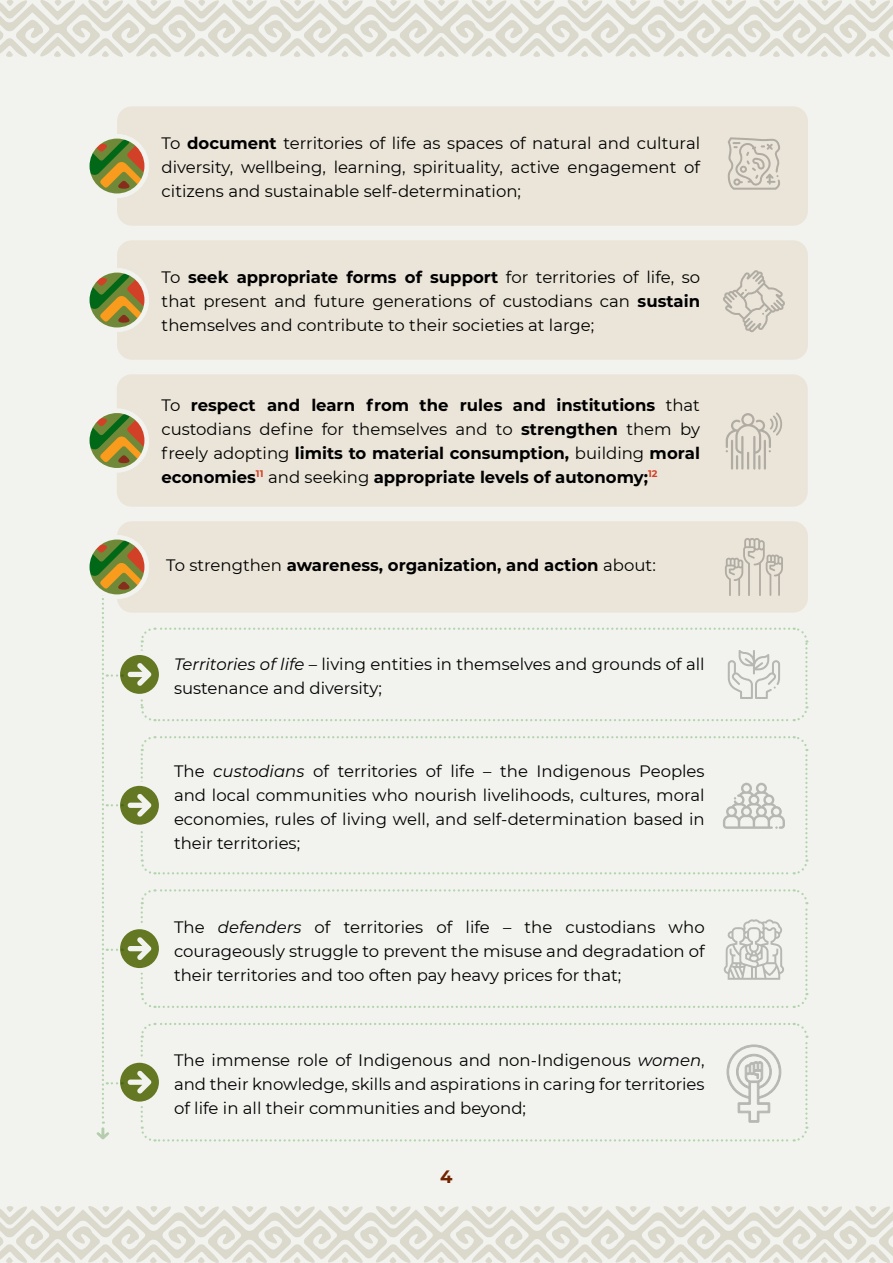
<style>
.page{position:relative;width:893px;height:1263px;background:#f2f3ee}
.page>*{position:absolute;margin:0;border:0;box-sizing:border-box;transform-origin:0 0}
.t1{font:700 18px "Montserrat";color:#712300}
.t2{font:16.5px/24px "Montserrat";color:#000;text-align:justify}
.t3{font:700 16.5px/24px "Montserrat";color:#000;text-align:justify}
.s1{font-weight:700}
.s2{font-weight:400}
.s3{font-style:italic}
</style>
<div class="page">
<svg style="left:7px;top:0;width:20px;height:3px"></svg>
<svg style="left:6px;top:54px;width:21px;height:3px"></svg>
<svg style="left:88px;top:0;width:35px;height:3px"></svg>
<svg style="left:40px;top:0;width:35px;height:3px"></svg>
<svg style="left:40px;top:54px;width:35px;height:3px"></svg>
<svg style="left:88px;top:54px;width:35px;height:3px"></svg>
<svg style="left:184px;top:0;width:35px;height:3px"></svg>
<svg style="left:136px;top:0;width:35px;height:3px"></svg>
<svg style="left:136px;top:54px;width:35px;height:3px"></svg>
<svg style="left:184px;top:54px;width:35px;height:3px"></svg>
<svg style="left:280px;top:0;width:35px;height:3px"></svg>
<svg style="left:232px;top:0;width:35px;height:3px"></svg>
<svg style="left:232px;top:54px;width:35px;height:3px"></svg>
<svg style="left:280px;top:54px;width:35px;height:3px"></svg>
<svg style="left:376px;top:0;width:35px;height:3px"></svg>
<svg style="left:328px;top:0;width:35px;height:3px"></svg>
<svg style="left:328px;top:54px;width:35px;height:3px"></svg>
<svg style="left:376px;top:54px;width:35px;height:3px"></svg>
<svg style="left:424px;top:54px;width:35px;height:3px"></svg>
<svg style="left:472px;top:0;width:35px;height:3px"></svg>
<svg style="left:424px;top:0;width:35px;height:3px"></svg>
<svg style="left:472px;top:54px;width:35px;height:3px"></svg>
<svg style="left:567px;top:0;width:36px;height:3px"></svg>
<svg style="left:520px;top:0;width:35px;height:3px"></svg>
<svg style="left:520px;top:54px;width:35px;height:3px"></svg>
<svg style="left:567px;top:54px;width:35px;height:3px"></svg>
<svg style="left:663px;top:0;width:35px;height:3px"></svg>
<svg style="left:615px;top:0;width:36px;height:3px"></svg>
<svg style="left:615px;top:54px;width:35px;height:3px"></svg>
<svg style="left:663px;top:54px;width:35px;height:3px"></svg>
<svg style="left:759px;top:0;width:35px;height:3px"></svg>
<svg style="left:711px;top:0;width:35px;height:3px"></svg>
<svg style="left:711px;top:54px;width:35px;height:3px"></svg>
<svg style="left:759px;top:54px;width:35px;height:3px"></svg>
<svg style="left:807px;top:0;width:35px;height:3px"></svg>
<svg style="left:855px;top:0;width:35px;height:3px"></svg>
<svg style="left:807px;top:54px;width:35px;height:3px"></svg>
<svg style="left:855px;top:54px;width:35px;height:3px"></svg>
<svg style="left:0;top:3px;width:893px;height:51px;fill:#dbd8cd"></svg>
<svg style="left:7px;top:1206px;width:20px;height:3px"></svg>
<svg style="left:6px;top:1260px;width:21px;height:3px"></svg>
<svg style="left:88px;top:1206px;width:35px;height:3px"></svg>
<svg style="left:40px;top:1206px;width:35px;height:3px"></svg>
<svg style="left:40px;top:1260px;width:35px;height:3px"></svg>
<svg style="left:88px;top:1260px;width:35px;height:3px"></svg>
<svg style="left:184px;top:1206px;width:35px;height:3px"></svg>
<svg style="left:136px;top:1206px;width:35px;height:3px"></svg>
<svg style="left:136px;top:1260px;width:35px;height:3px"></svg>
<svg style="left:184px;top:1260px;width:35px;height:3px"></svg>
<svg style="left:280px;top:1206px;width:35px;height:3px"></svg>
<svg style="left:232px;top:1206px;width:35px;height:3px"></svg>
<svg style="left:232px;top:1260px;width:35px;height:3px"></svg>
<svg style="left:280px;top:1260px;width:35px;height:3px"></svg>
<svg style="left:376px;top:1206px;width:35px;height:3px"></svg>
<svg style="left:328px;top:1206px;width:35px;height:3px"></svg>
<svg style="left:328px;top:1260px;width:35px;height:3px"></svg>
<svg style="left:376px;top:1260px;width:35px;height:3px"></svg>
<svg style="left:424px;top:1260px;width:35px;height:3px"></svg>
<svg style="left:472px;top:1206px;width:35px;height:3px"></svg>
<svg style="left:424px;top:1206px;width:35px;height:3px"></svg>
<svg style="left:472px;top:1260px;width:35px;height:3px"></svg>
<svg style="left:567px;top:1206px;width:36px;height:3px"></svg>
<svg style="left:520px;top:1206px;width:35px;height:3px"></svg>
<svg style="left:520px;top:1260px;width:35px;height:3px"></svg>
<svg style="left:567px;top:1260px;width:35px;height:3px"></svg>
<svg style="left:663px;top:1206px;width:35px;height:3px"></svg>
<svg style="left:615px;top:1206px;width:36px;height:3px"></svg>
<svg style="left:615px;top:1260px;width:35px;height:3px"></svg>
<svg style="left:663px;top:1260px;width:35px;height:3px"></svg>
<svg style="left:759px;top:1206px;width:35px;height:3px"></svg>
<svg style="left:711px;top:1206px;width:35px;height:3px"></svg>
<svg style="left:711px;top:1260px;width:35px;height:3px"></svg>
<svg style="left:759px;top:1260px;width:35px;height:3px"></svg>
<svg style="left:807px;top:1206px;width:35px;height:3px"></svg>
<svg style="left:855px;top:1206px;width:35px;height:3px"></svg>
<svg style="left:807px;top:1260px;width:35px;height:3px"></svg>
<svg style="left:855px;top:1260px;width:35px;height:3px"></svg>
<svg style="left:0;top:1209px;width:893px;height:51px;fill:#dbd8cd"></svg>
<div style="left:117px;top:106px;width:691px;height:120px;background:#ebe5d9;border-radius:15px"></div>
<div style="left:117px;top:240px;width:691px;height:120px;background:#ebe5d9;border-radius:15px"></div>
<div style="left:117px;top:374px;width:691px;height:133px;background:#ebe5d9;border-radius:15px"></div>
<div style="left:117px;top:521px;width:691px;height:92px;background:#ebe5d9;border-radius:15px"></div>
<svg style="left:793px;top:627px;width:16px;height:95px"></svg>
<svg style="left:793px;top:736px;width:16px;height:139px"></svg>
<svg style="left:793px;top:889px;width:16px;height:119px"></svg>
<svg style="left:793px;top:1023px;width:16px;height:119px"></svg>
<svg style="left:723px;top:270px;width:62px;height:62px"></svg>
<svg style="left:726px;top:412px;width:56px;height:58px"></svg>
<svg style="left:728px;top:137px;width:52px;height:53px"></svg>
<svg style="left:90px;top:139px;width:54px;height:54px;background:#969150"></svg>
<div style="left:85px;top:134px;width:64px;height:64px;border:4px solid #f2f3ee;border-radius:50%"></div>
<svg style="left:90px;top:273px;width:55px;height:54px;background:#969251"></svg>
<div style="left:85px;top:268px;width:64px;height:64px;border:4px solid #f2f3ee;border-radius:50%"></div>
<svg style="left:90px;top:414px;width:54px;height:53px;background:#95904d"></svg>
<div style="left:85px;top:409px;width:64px;height:63px;border:4px solid #f2f3ee;border-radius:50%"></div>
<svg style="left:90px;top:538px;width:701px;height:604px"></svg>
<div style="left:85px;top:535px;width:64px;height:64px;border:4px solid #f2f3ee;border-radius:50%"></div>
<p class="t2" style="left:162px;top:131px;width:540px">To <span class="s1">document</span> territories of life as spaces of natural and cultural diversity, wellbeing, learning, spirituality, active engagement of citizens and sustainable self-determination;</p>
<p class="t2" style="left:162px;top:265px;width:540px">To <span class="s1">seek appropriate forms of support</span> for territories of life, so that present and future generations of custodians can <span class="s1">sustain </span>themselves and contribute to their societies at large;</p>
<p class="t3" style="left:161px;top:392px;width:540px"><span class="s2">To</span> respect and learn from the rules and institutions <span class="s2">that custodians define for themselves and to</span> strengthen <span class="s2">them by freely adopting</span> limits to material consumption, <span class="s2">building</span> moral economies<sup>11</sup> <span class="s2">and seeking</span> appropriate levels of autonomy;<sup>12</sup></p>
<p class="t3" style="left:166px;top:552px;width:491px"><span class="s2">To strengthen</span> awareness, organization, and action <span class="s2">about:</span></p>
<p class="t2" style="left:174px;top:652px;width:532px"><span class="s3">Territories of life –</span> living entities in themselves and grounds of all sustenance and diversity;</p>
<p class="t2" style="left:174px;top:759px;width:532px">The <span class="s3">custodians</span> of territories of life <span class="s3">–</span> the Indigenous Peoples and local communities who nourish livelihoods, cultures, moral economies, rules of living well, and self-determination based in their territories;</p>
<p class="t2" style="left:174px;top:914px;width:532px">The <span class="s3">defenders</span> of territories of life <span class="s3">–</span> the custodians who courageously struggle to prevent the misuse and degradation of their territories and too often pay heavy prices for that;</p>
<p class="t2" style="left:174px;top:1048px;width:532px">The immense role of Indigenous and non-Indigenous <span class="s3">women</span>, and their knowledge, skills and aspirations in caring for territories of life in all their communities and beyond;</p>
<p class="t1" style="left:440px;top:1164px;width:14px">4</p>
</div>
